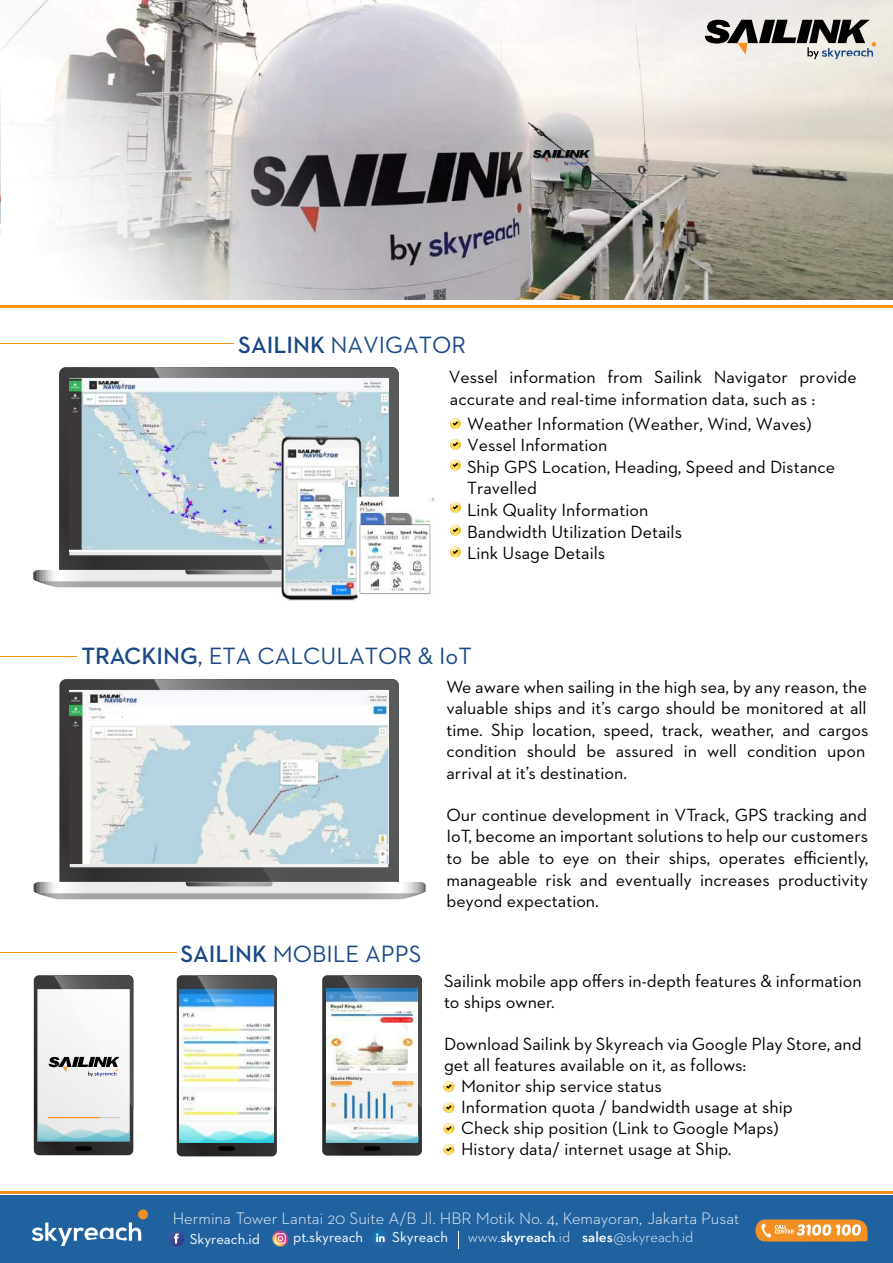
<style>
.page{position:relative;width:893px;height:1263px;background:#fff}
.page>*{position:absolute;margin:0;border:0;box-sizing:border-box;transform-origin:0 0}
.t1{font:24px "Neutraface 2 Text";color:#194885}
.t2{font:18px/21.6px "Neutraface 2 Text";color:#000}
.t3{font:300 16.8px "Neutraface 2 Text";color:#fff}
.t4{font:300 14.85px "Neutraface 2 Text";color:#fff}
.t5{font:14.85px "Neutraface 2 Text";color:#fff}
.s1{font-weight:600}
</style>
<div class="page">
<img style="left:1px;top:0;width:892px;height:300px">
<img style="left:0;top:95px;width:1px;height:129px">
<hr style="left:0;top:305px;width:893px;height:2px;background:#f7941d">
<svg style="left:705px;top:20px;width:171px;height:39px"></svg>
<hr style="left:0;top:656px;width:77px;height:1px;background:#f7941d">
<svg style="left:59px;top:679px;width:95px;height:202px"></svg>
<svg style="left:154px;top:679px;width:245px;height:202px"></svg>
<svg style="left:34px;top:881px;width:391px;height:18px"></svg>
<img style="left:70px;top:690px;width:319px;height:173px">
<hr style="left:0;top:343px;width:233px;height:1px;background:#f7941d">
<svg style="left:450px;top:418px;width:11px;height:11px"></svg>
<svg style="left:450px;top:439px;width:11px;height:11px"></svg>
<svg style="left:450px;top:460px;width:11px;height:11px"></svg>
<svg style="left:59px;top:367px;width:95px;height:202px"></svg>
<svg style="left:154px;top:367px;width:245px;height:202px"></svg>
<svg style="left:33px;top:569px;width:238px;height:18px"></svg>
<img style="left:69px;top:378px;width:319px;height:173px">
<img style="left:271px;top:429px;width:98px;height:172px">
<img style="left:349px;top:492px;width:112px;height:109px">
<svg style="left:34px;top:975px;width:99px;height:180px"></svg>
<svg style="left:177px;top:975px;width:100px;height:181px"></svg>
<hr style="left:0;top:952px;width:177px;height:1px;background:#f7941d">
<div style="left:218px;top:1146px;width:17px;height:5px;background:#050404;border-radius:2px"></div>
<img style="left:322px;top:975px;width:100px;height:181px">
<svg style="left:443px;top:1081px;width:11px;height:11px"></svg>
<svg style="left:443px;top:1102px;width:11px;height:11px"></svg>
<svg style="left:443px;top:1123px;width:11px;height:11px"></svg>
<svg style="left:443px;top:1144px;width:11px;height:11px"></svg>
<div style="left:0;top:1195px;width:893px;height:68px;background:#20629f"></div>
<svg style="left:755px;top:1220px;width:113px;height:21px"></svg>
<svg style="left:32px;top:1222px;width:109px;height:24px"></svg>
<div style="left:138px;top:1209px;width:10px;height:10px;background:#f29023;border-radius:50%"></div>
<svg style="left:168px;top:1230px;width:16px;height:16px"></svg>
<svg style="left:174px;top:1233px;width:5px;height:10px"></svg>
<svg style="left:272px;top:1230px;width:16px;height:16px"></svg>
<svg style="left:275px;top:1233px;width:11px;height:11px"></svg>
<svg style="left:372px;top:1230px;width:16px;height:16px"></svg>
<svg style="left:376px;top:1233px;width:9px;height:9px"></svg>
<svg style="left:458px;top:1231px;width:1px;height:17px"></svg>
<hr style="left:0;top:1191px;width:893px;height:3px;background:#f29023">
<h1 class="t1" style="left:238px;top:330px;width:229px"><span class="s1">SAILINK</span> NAVIGATOR</h1>
<p class="t2" style="left:449px;top:366px;width:410px">Vessel information from Sailink Navigator provide</p>
<p class="t2" style="left:450px;top:387px;width:367px">accurate and real-time information data, such as :</p>
<p class="t2" style="left:467px;top:412px;width:370px">Weather Information (Weather, Wind, Waves)<br>Vessel Information<br>Ship GPS Location, Heading, Speed and Distance<br>Travelled<br>Link Quality Information<br>Bandwidth Utilization Details<br>Link Usage Details</p>
<h1 class="t1" style="left:81px;top:641px;width:392px"><span class="s1">TRACKING</span>, ETA CALCULATOR &amp; IoT</h1>
<h1 class="t1" style="left:181px;top:938px;width:242px"><span class="s1">SAILINK</span> MOBILE APPS</h1>
<p class="t2" style="left:446px;top:675px;width:423px">We aware when sailing in the high sea, by any reason, the valuable ships and it’s cargo should be monitored at all time. Ship location, speed, track, weather, and cargos condition should be assured in well condition upon arrival at it’s destination.</p>
<p class="t2" style="left:446px;top:804px;width:423px;text-align:justify">Our continue development in VTrack, GPS tracking and IoT, become an important solutions to help our customers to be able to eye on their ships, operates efficiently, manageable risk and eventually increases productivity beyond expectation.</p>
<p class="t2" style="left:444px;top:970px;width:419px;line-height:21px">Sailink mobile app offers in-depth features &amp; information to ships owner.</p>
<p class="t2" style="left:444px;top:1032px;width:419px">Download Sailink by Skyreach via Google Play Store, and</p>
<p class="t2" style="left:444px;top:1053px;width:304px">get all features available on it, as follows:</p>
<p class="t2" style="left:461px;top:1074px;width:202px">Monitor ship service status</p>
<p class="t2" style="left:461px;top:1095px;width:333px">Information quota / bandwidth usage at ship</p>
<p class="t2" style="left:461px;top:1116px;width:319px">Check ship position (Link to Google Maps)</p>
<p class="t2" style="left:461px;top:1137px;width:272px">History data/ internet usage at Ship.</p>
<p class="t3" style="left:173px;top:1207px;width:568px">Hermina Tower Lantai 20 Suite A/B Jl. HBR Motik No. 4, Kemayoran, Jakarta Pusat</p>
<p class="t5" style="left:190px;top:1229px;width:72px">Skyreach.id</p>
<p class="t5" style="left:293px;top:1227px;width:71px">pt.skyreach</p>
<p class="t5" style="left:392px;top:1227px;width:57px">Skyreach</p>
<p class="t4" style="left:468px;top:1227px;width:227px">www.<span class="s1">skyreach</span>.id <span class="s1">sales</span>@skyreach.id</p>
</div>
